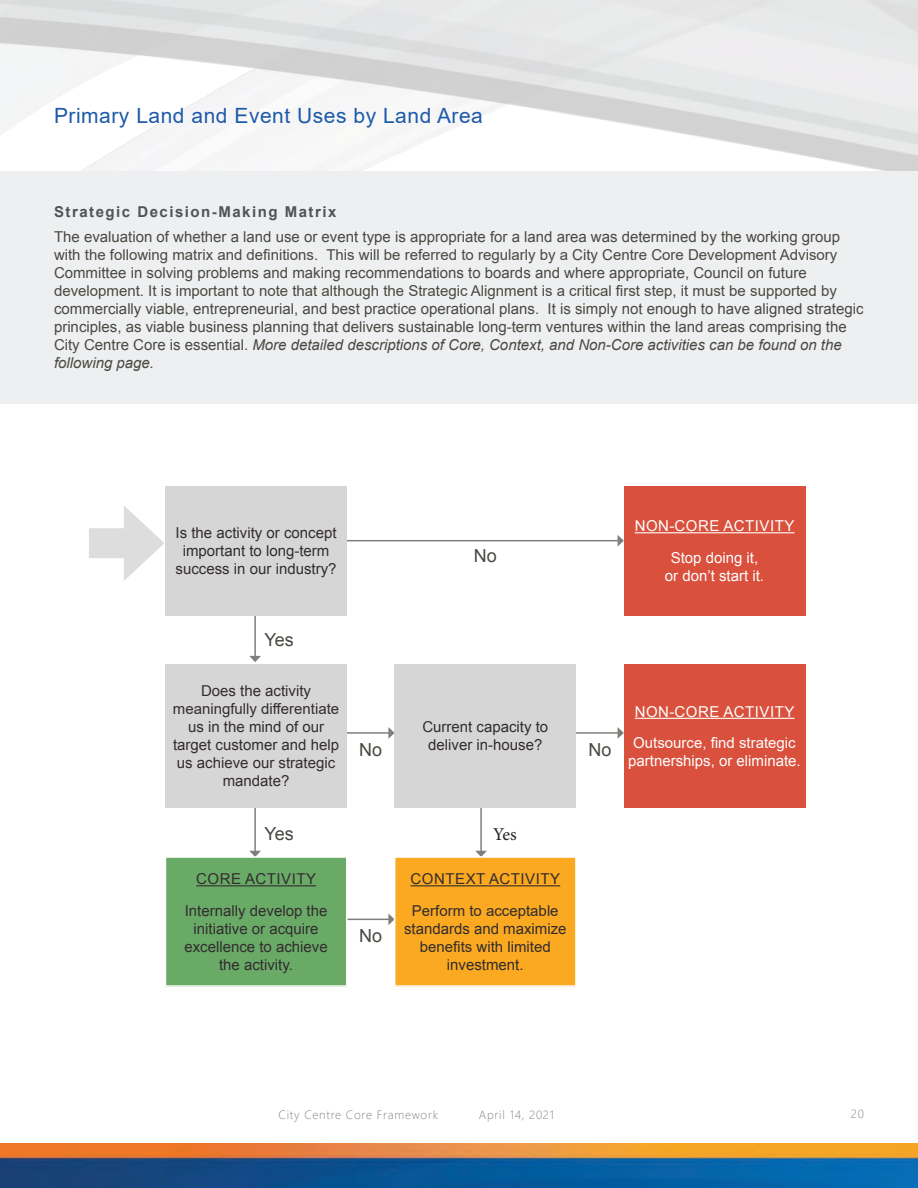
<style>
.page{position:relative;width:918px;height:1188px;background:#fff}
.page>*{position:absolute;margin:0;border:0;box-sizing:border-box;transform-origin:0 0}
.t1{font:21px "Arial";letter-spacing:.025em;color:#1d5aa9}
.t2{font:18px "Arial";color:#494942}
.t3{font:18px "Minion Pro";color:#221f1f}
.t4{font:15px/18px "Arial";color:#494942}
.t5{font:15px/18px "Arial";color:#322c2f;text-align:center}
.t6{font:15px/31.5px "Arial";color:#fff}
.t7{font:700 15px "Arial";letter-spacing:.1em;color:#4f5455}
.t8{font:15px/31.5px "Arial";letter-spacing:.035em;color:#fff;text-align:center}
.t9{font:300 12px "Segoe UI";letter-spacing:.06em;color:#808284}
.s1{font-style:italic}
</style>
<div class="page">
<img style="left:0;top:1143px;width:918px;height:45px">
<svg style="left:0;top:0;width:918px;height:171px"></svg>
<div style="left:0;top:171px;width:918px;height:232px;background:#eeeff0"></div>
<div style="left:89px;top:528px;width:49px;height:30px;background:#ddd"></div>
<svg style="left:124px;top:506px;width:40px;height:75px"></svg>
<hr style="left:334px;top:540px;width:284px;height:1px;background:#7f807b">
<svg style="left:618px;top:535px;width:6px;height:11px"></svg>
<hr style="left:456px;top:732px;width:162px;height:2px;background:#7f807b">
<svg style="left:618px;top:727px;width:6px;height:12px"></svg>
<hr style="left:226px;top:732px;width:163px;height:2px;background:#7f807b">
<svg style="left:388px;top:727px;width:7px;height:12px"></svg>
<hr style="left:226px;top:919px;width:163px;height:1px;background:#7f807b">
<svg style="left:388px;top:913px;width:6px;height:12px"></svg>
<hr style="left:254px;top:494px;width:2px;height:163px;background:#7f807b">
<svg style="left:249px;top:656px;width:12px;height:6px"></svg>
<hr style="left:254px;top:689px;width:2px;height:162px;background:#7f807b">
<svg style="left:249px;top:851px;width:12px;height:5px"></svg>
<hr style="left:480px;top:689px;width:2px;height:162px;background:#7f807b">
<svg style="left:475px;top:851px;width:12px;height:5px"></svg>
<div style="left:165px;top:486px;width:182px;height:129px;background:#d7d6d6"></div>
<div style="left:624px;top:486px;width:181px;height:129px;background:#d9503d"></div>
<hr style="left:635px;top:532px;width:160px;height:1px;background:#fff">
<div style="left:165px;top:664px;width:182px;height:144px;background:#d7d6d6"></div>
<div style="left:624px;top:664px;width:181px;height:144px;background:#d9503d"></div>
<hr style="left:635px;top:718px;width:160px;height:1px;background:#fff">
<div style="left:395px;top:664px;width:181px;height:144px;background:#d7d6d6"></div>
<div style="left:165px;top:857px;width:182px;height:129px;background:#6aaa67"></div>
<hr style="left:196px;top:885px;width:120px;height:1px;background:#322c2f">
<div style="left:165px;top:856px;width:182px;height:131px;border:2px solid #fff"></div>
<div style="left:395px;top:857px;width:181px;height:129px;background:#faa920"></div>
<hr style="left:411px;top:885px;width:149px;height:1px;background:#322c2f">
<div style="left:394px;top:856px;width:183px;height:131px;border:2px solid #fff"></div>
<h1 class="t1" style="left:54px;top:101px;width:431px">Primary Land and Event Uses by Land Area</h1>
<p class="t7" style="left:54px;top:206px;width:284px">Strategic Decision-Making Matrix</p>
<p class="t4" style="left:54px;top:229px;width:811px">The evaluation of whether a land use or event type is appropriate for a land area was determined by the working group with the following matrix and definitions. This will be referred to regularly by a City Centre Core Development Advisory Committee in solving problems and making recommendations to boards and where appropriate, Council on future development. It is important to note that although the Strategic Alignment is a critical first step, it must be supported by commercially viable, entrepreneurial, and best practice operational plans. It is simply not enough to have aligned strategic principles, as viable business planning that delivers sustainable long-term ventures within the land areas comprising the City Centre Core is essential. <span class="s1">More detailed descriptions of Core, Context, and Non-Core activities can be found on the following page.</span></p>
<p class="t5" style="left:176px;top:525px;width:162px">Is the activity or concept important to long-term success in our industry?</p>
<p class="t8" style="left:635px;top:512px;width:161px">NON-CORE ACTIVITY<br>Stop doing it,</p>
<p class="t2" style="left:474px;top:549px;width:25px">No</p>
<p class="t6" style="left:665px;top:561px;width:101px">or don’t start it.</p>
<p class="t2" style="left:264px;top:633px;width:31px">Yes</p>
<p class="t5" style="left:173px;top:684px;width:168px">Does the activity meaningfully differentiate us in the mind of our target customer and help us achieve our strategic mandate?</p>
<p class="t5" style="left:422px;top:720px;width:127px">Current capacity to deliver in-house?</p>
<p class="t2" style="left:359px;top:743px;width:25px">No</p>
<p class="t2" style="left:588px;top:743px;width:25px">No</p>
<p class="t2" style="left:264px;top:827px;width:31px">Yes</p>
<p class="t3" style="left:493px;top:824px;width:25px">Yes</p>
<p class="t5" style="left:185px;top:865px;width:144px;line-height:31.5px">CORE ACTIVITY<br>Internally develop the</p>
<p class="t5" style="left:184px;top:921px;width:145px">initiative or acquire excellence to achieve the activity.</p>
<p class="t2" style="left:359px;top:929px;width:25px">No</p>
<p class="t5" style="left:411px;top:865px;width:151px;line-height:31.5px;text-align:left">CONTEXT ACTIVITY<br>Perform to acceptable</p>
<p class="t5" style="left:404px;top:921px;width:164px">standards and maximize benefits with limited investment.</p>
<p class="t6" style="left:633px;top:697px;width:164px">NON-CORE ACTIVITY<br>Outsource, find strategic</p>
<p class="t6" style="left:628px;top:747px;width:174px">partnerships, or eliminate.</p>
<p class="t9" style="left:279px;top:1110px;width:161px">City Centre Core Framework</p>
<p class="t9" style="left:479px;top:1110px;width:77px">April 14, 2021</p>
<p class="t9" style="left:851px;top:1107px;width:15px">20</p>
</div>
